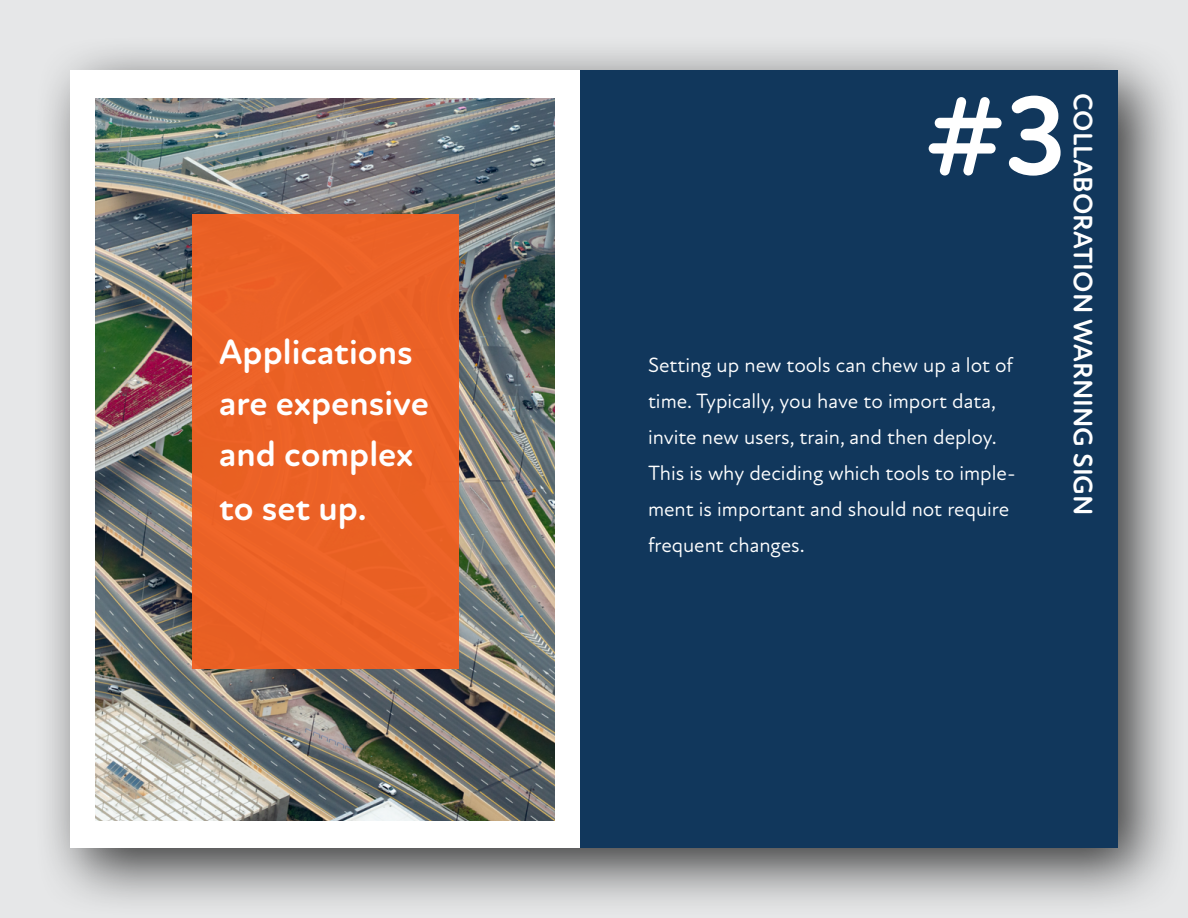
<style>
.page{position:relative;width:1188px;height:918px;background:#e6e7e8}
.page>*{position:absolute;margin:0;border:0;box-sizing:border-box;transform-origin:0 0}
.t1{font:700 114.3px "Atten Round New";color:#fff}
.t2{font:700 36px/52.1px "Atten Round New";color:#fff}
.t3{font:700 27.3px "Atten Round New";color:#fff}
.t4{font:21px/36px "Atten Round New";color:#fff}
</style>
<div class="page">
<div style="left:34px;top:35px;width:1154px;height:883px;background:#000;opacity:.77"></div>
<div style="left:70px;top:70px;width:1048px;height:778px;background:#fff"></div>
<div style="left:580px;top:70px;width:538px;height:778px;background:#11375c"></div>
<img style="left:96px;top:98px;width:459px;height:723px">
<div style="left:193px;top:214px;width:266px;height:455px;background:#f16123"></div>
<h2 class="t2" style="left:219px;top:327px;width:211px">Applications are expensive and complex to set up.</h2>
<h1 class="t1" style="left:925px;top:68px;width:142px">#3</h1>
<p class="t4" style="left:648px;top:347px;width:369px">Setting up new tools can chew up a lot of time. Typically, you have to import data, invite new users, train, and then deploy.<br>This is why deciding which tools to imple&shy;ment is important and should not require frequent changes.</p>
<h3 class="t3" style="left:1099px;top:93px;width:423px;rotate:90deg">COLLABORATION WARNING SIGN</h3>
</div>
